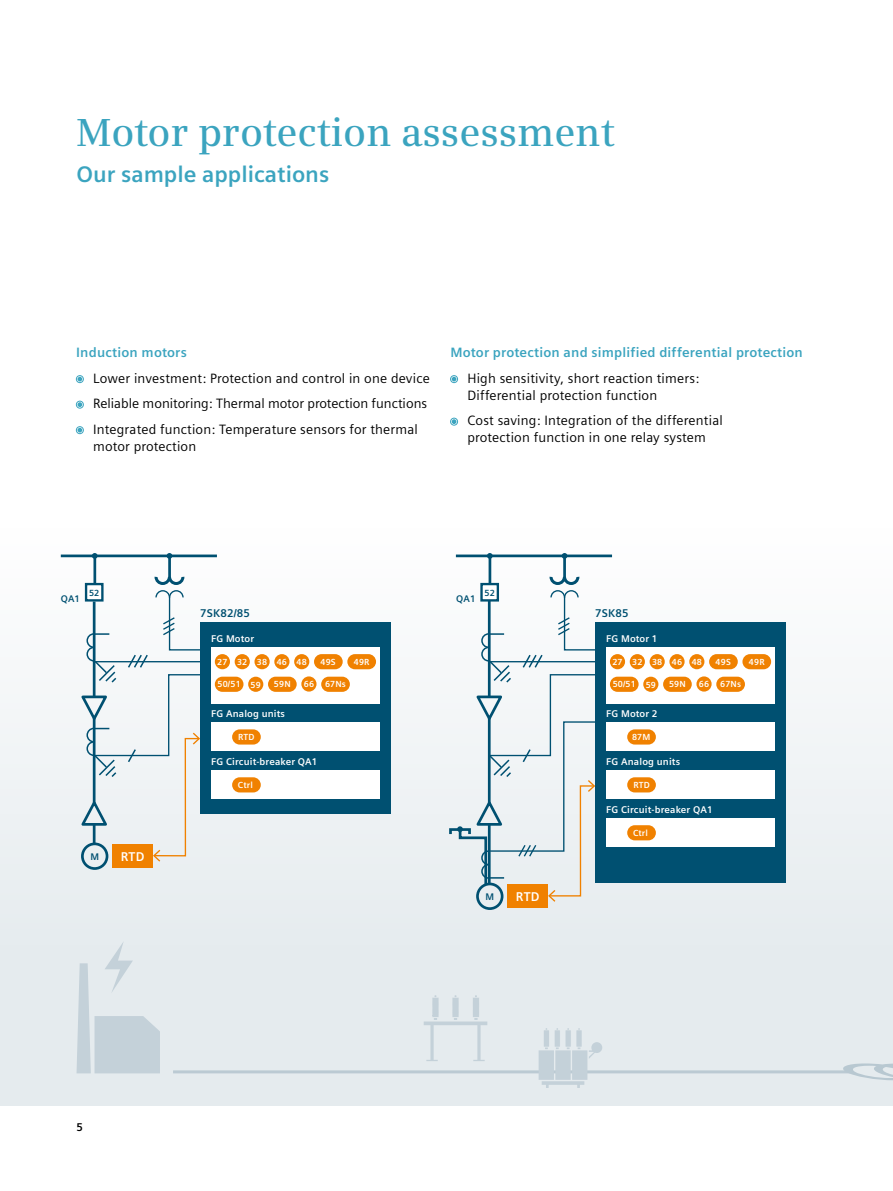
<style>
.page{position:relative;width:893px;height:1191px;background:#fff}
.page>*{position:absolute;margin:0;border:0;box-sizing:border-box;transform-origin:0 0}
.t1{font:600 39px "Siemens Serif";color:#3ba4bf}
.t2{font:700 22.5px "Siemens Sans";color:#3ba4bf}
.t3{font:13.5px/25.5px "Siemens Sans";letter-spacing:.015em;color:#000}
.t4{font:700 13.5px "Siemens Sans";letter-spacing:.015em;color:#3ba4bf}
.t5{font:700 12.75px "Siemens Sans";letter-spacing:.015em;color:#fff}
.t6{font:700 11.25px "Siemens Sans";letter-spacing:.015em;color:#005071}
.t7{font:700 11.25px "Siemens Sans";color:#000}
.t8{font:700 9.75px "Siemens Sans";letter-spacing:.015em;color:#fff}
.t9{font:700 9.6px "Siemens Sans";letter-spacing:.015em;color:#005071}
.t10{font:700 8.85px "Siemens Sans";letter-spacing:.015em;color:#fff}
.t11{font:700 8.85px "Siemens Sans";color:#005071}
</style>
<div class="page">
<div style="left:0;top:527px;width:893px;height:579px;background:linear-gradient(to bottom,#fcfdfd,#e0e7eb)"></div>
<hr style="left:173px;top:1070px;width:678px;height:3px;background:#fff">
<svg style="left:831px;top:1063px;width:62px;height:17px"></svg>
<svg style="left:77px;top:941px;width:83px;height:132px;background:#d5dee4"></svg>
<svg style="left:539px;top:1028px;width:63px;height:60px;background:#d2dce2"></svg>
<svg style="left:424px;top:995px;width:63px;height:66px;background:#dee5e9"></svg>
<svg style="left:78px;top:377px;width:4px;height:4px"></svg>
<div style="left:76px;top:375px;width:8px;height:8px;border:1px solid #3ba4bf;border-radius:50%"></div>
<svg style="left:78px;top:403px;width:4px;height:3px"></svg>
<div style="left:76px;top:401px;width:8px;height:7px;border:1px solid #3ba4bf;border-radius:50%"></div>
<svg style="left:78px;top:428px;width:4px;height:4px"></svg>
<div style="left:76px;top:426px;width:8px;height:8px;border:1px solid #3ba4bf;border-radius:50%"></div>
<svg style="left:452px;top:377px;width:4px;height:4px"></svg>
<div style="left:450px;top:375px;width:8px;height:8px;border:1px solid #3ba4bf;border-radius:50%"></div>
<svg style="left:452px;top:420px;width:4px;height:3px"></svg>
<div style="left:450px;top:418px;width:8px;height:7px;border:1px solid #3ba4bf;border-radius:50%"></div>
<div style="left:200px;top:622px;width:191px;height:191px;background:#005071"></div>
<div style="left:211px;top:647px;width:169px;height:56px;background:#fff"></div>
<div style="left:211px;top:722px;width:169px;height:29px;background:#fff"></div>
<div style="left:211px;top:770px;width:169px;height:29px;background:#fff"></div>
<div style="left:215px;top:654px;width:15px;height:15px;background:#f08100;border-radius:50%"></div>
<div style="left:235px;top:654px;width:15px;height:15px;background:#f08100;border-radius:50%"></div>
<div style="left:254px;top:654px;width:16px;height:15px;background:#f08100;border-radius:50%"></div>
<div style="left:248px;top:676px;width:15px;height:16px;background:#f08100;border-radius:50%"></div>
<div style="left:301px;top:676px;width:15px;height:15px;background:#f08100;border-radius:50%"></div>
<div style="left:274px;top:654px;width:15px;height:15px;background:#f08100;border-radius:50%"></div>
<div style="left:294px;top:654px;width:15px;height:15px;background:#f08100;border-radius:50%"></div>
<div style="left:232px;top:729px;width:29px;height:15px;background:#f08100;border-radius:8px"></div>
<div style="left:232px;top:777px;width:29px;height:15px;background:#f08100;border-radius:8px"></div>
<div style="left:215px;top:676px;width:28px;height:16px;background:#f08100;border-radius:8px"></div>
<div style="left:314px;top:654px;width:29px;height:15px;background:#f08100;border-radius:8px"></div>
<div style="left:268px;top:676px;width:29px;height:16px;background:#f08100;border-radius:8px"></div>
<div style="left:321px;top:676px;width:29px;height:16px;background:#f08100;border-radius:8px"></div>
<div style="left:347px;top:654px;width:29px;height:15px;background:#f08100;border-radius:8px"></div>
<div style="left:112px;top:844px;width:41px;height:24px;background:#f08100"></div>
<div style="left:81px;top:842px;width:27px;height:28px;border:3px solid #005071;border-radius:50%"></div>
<hr style="left:61px;top:554px;width:156px;height:3px;background:#005071">
<hr style="left:93px;top:556px;width:3px;height:28px;background:#005071">
<hr style="left:168px;top:556px;width:3px;height:21px;background:#005071">
<hr style="left:563px;top:556px;width:3px;height:21px;background:#005071">
<svg style="left:92px;top:553px;width:6px;height:6px"></svg>
<div style="left:595px;top:622px;width:191px;height:260px;background:#005071"></div>
<div style="left:606px;top:647px;width:169px;height:56px;background:#fff"></div>
<div style="left:606px;top:722px;width:169px;height:29px;background:#fff"></div>
<div style="left:606px;top:770px;width:169px;height:29px;background:#fff"></div>
<div style="left:606px;top:818px;width:169px;height:29px;background:#fff"></div>
<div style="left:610px;top:654px;width:15px;height:15px;background:#f08100;border-radius:50%"></div>
<div style="left:630px;top:654px;width:15px;height:15px;background:#f08100;border-radius:50%"></div>
<div style="left:650px;top:654px;width:15px;height:15px;background:#f08100;border-radius:50%"></div>
<div style="left:643px;top:676px;width:15px;height:16px;background:#f08100;border-radius:50%"></div>
<div style="left:696px;top:676px;width:16px;height:15px;background:#f08100;border-radius:50%"></div>
<div style="left:669px;top:654px;width:16px;height:15px;background:#f08100;border-radius:50%"></div>
<div style="left:689px;top:654px;width:15px;height:15px;background:#f08100;border-radius:50%"></div>
<div style="left:627px;top:729px;width:29px;height:15px;background:#f08100;border-radius:8px"></div>
<div style="left:610px;top:676px;width:29px;height:16px;background:#f08100;border-radius:8px"></div>
<div style="left:709px;top:654px;width:29px;height:15px;background:#f08100;border-radius:8px"></div>
<div style="left:663px;top:676px;width:29px;height:16px;background:#f08100;border-radius:8px"></div>
<div style="left:716px;top:676px;width:29px;height:16px;background:#f08100;border-radius:8px"></div>
<div style="left:742px;top:654px;width:29px;height:15px;background:#f08100;border-radius:8px"></div>
<div style="left:507px;top:884px;width:41px;height:24px;background:#f08100"></div>
<div style="left:476px;top:882px;width:27px;height:28px;border:3px solid #005071;border-radius:50%"></div>
<hr style="left:456px;top:554px;width:156px;height:3px;background:#005071">
<hr style="left:489px;top:556px;width:2px;height:28px;background:#005071">
<svg style="left:487px;top:553px;width:6px;height:6px"></svg>
<div style="left:627px;top:777px;width:29px;height:15px;background:#f08100;border-radius:8px"></div>
<div style="left:627px;top:825px;width:29px;height:15px;background:#f08100;border-radius:8px"></div>
<div style="left:449px;top:828px;width:22px;height:7px;border:3px solid #005071"></div>
<svg style="left:79px;top:574px;width:123px;height:289px"></svg>
<svg style="left:457px;top:574px;width:140px;height:329px"></svg>
<h1 class="t1" style="left:77px;top:110px;width:540px">Motor protection assessment</h1>
<h2 class="t2" style="left:77px;top:162px;width:254px">Our sample applications</h2>
<p class="t4" style="left:76px;top:345px;width:112px">Induction motors</p>
<p class="t3" style="left:93px;top:365px;width:338px">Lower investment: Protection and control in one device<br>Reliable monitoring: Thermal motor protection functions<br>Integrated function: Temperature sensors for thermal</p>
<p class="t3" style="left:93px;top:433px;width:105px">motor protection</p>
<p class="t4" style="left:450px;top:345px;width:354px">Motor protection and simplified differential protection</p>
<p class="t3" style="left:467px;top:370px;width:233px;line-height:17px">High sensitivity, short reaction timers:<br>Differential protection function</p>
<p class="t3" style="left:467px;top:412px;width:257px;line-height:17px">Cost saving: Integration of the differential protection function in one relay system</p>
<p class="t11" style="left:89px;top:587px;width:12px">52</p>
<p class="t11" style="left:484px;top:587px;width:12px">52</p>
<p class="t9" style="left:61px;top:593px;width:21px">QA1</p>
<p class="t9" style="left:456px;top:593px;width:21px">QA1</p>
<p class="t6" style="left:200px;top:606px;width:51px">7SK82/85</p>
<p class="t8" style="left:211px;top:633px;width:45px">FG Motor</p>
<p class="t6" style="left:595px;top:606px;width:35px">7SK85</p>
<p class="t8" style="left:606px;top:633px;width:53px">FG Motor 1</p>
<p class="t10" style="left:321px;top:657px;width:17px">49S</p>
<p class="t10" style="left:217px;top:657px;width:51px">27 32 38</p>
<p class="t10" style="left:251px;top:679px;width:12px">59</p>
<p class="t10" style="left:304px;top:679px;width:12px">66</p>
<p class="t10" style="left:277px;top:657px;width:32px">46 48</p>
<p class="t10" style="left:218px;top:679px;width:25px">50/51</p>
<p class="t10" style="left:274px;top:679px;width:18px">59N</p>
<p class="t10" style="left:325px;top:679px;width:22px">67Ns</p>
<p class="t10" style="left:354px;top:657px;width:17px">49R</p>
<p class="t10" style="left:716px;top:657px;width:17px">49S</p>
<p class="t10" style="left:612px;top:657px;width:51px">27 32 38</p>
<p class="t10" style="left:646px;top:679px;width:12px">59</p>
<p class="t10" style="left:699px;top:679px;width:12px">66</p>
<p class="t10" style="left:672px;top:657px;width:32px">46 48</p>
<p class="t10" style="left:613px;top:679px;width:25px">50/51</p>
<p class="t10" style="left:669px;top:679px;width:18px">59N</p>
<p class="t10" style="left:720px;top:679px;width:22px">67Ns</p>
<p class="t10" style="left:749px;top:657px;width:17px">49R</p>
<p class="t8" style="left:211px;top:708px;width:76px">FG Analog units</p>
<p class="t8" style="left:211px;top:756px;width:108px">FG Circuit-breaker QA1</p>
<p class="t10" style="left:238px;top:732px;width:18px">RTD</p>
<p class="t10" style="left:238px;top:780px;width:16px">Ctrl</p>
<p class="t8" style="left:606px;top:708px;width:53px">FG Motor 2</p>
<p class="t10" style="left:632px;top:732px;width:20px">87M</p>
<p class="t8" style="left:606px;top:756px;width:76px">FG Analog units</p>
<p class="t8" style="left:606px;top:804px;width:108px">FG Circuit-breaker QA1</p>
<p class="t10" style="left:633px;top:780px;width:18px">RTD</p>
<p class="t10" style="left:633px;top:828px;width:16px">Ctrl</p>
<p class="t9" style="left:90px;top:851px;width:10px">M</p>
<p class="t5" style="left:121px;top:849px;width:25px">RTD</p>
<p class="t9" style="left:485px;top:891px;width:10px">M</p>
<p class="t5" style="left:516px;top:889px;width:25px">RTD</p>
<p class="t7" style="left:77px;top:1120px;width:8px">5</p>
</div>
